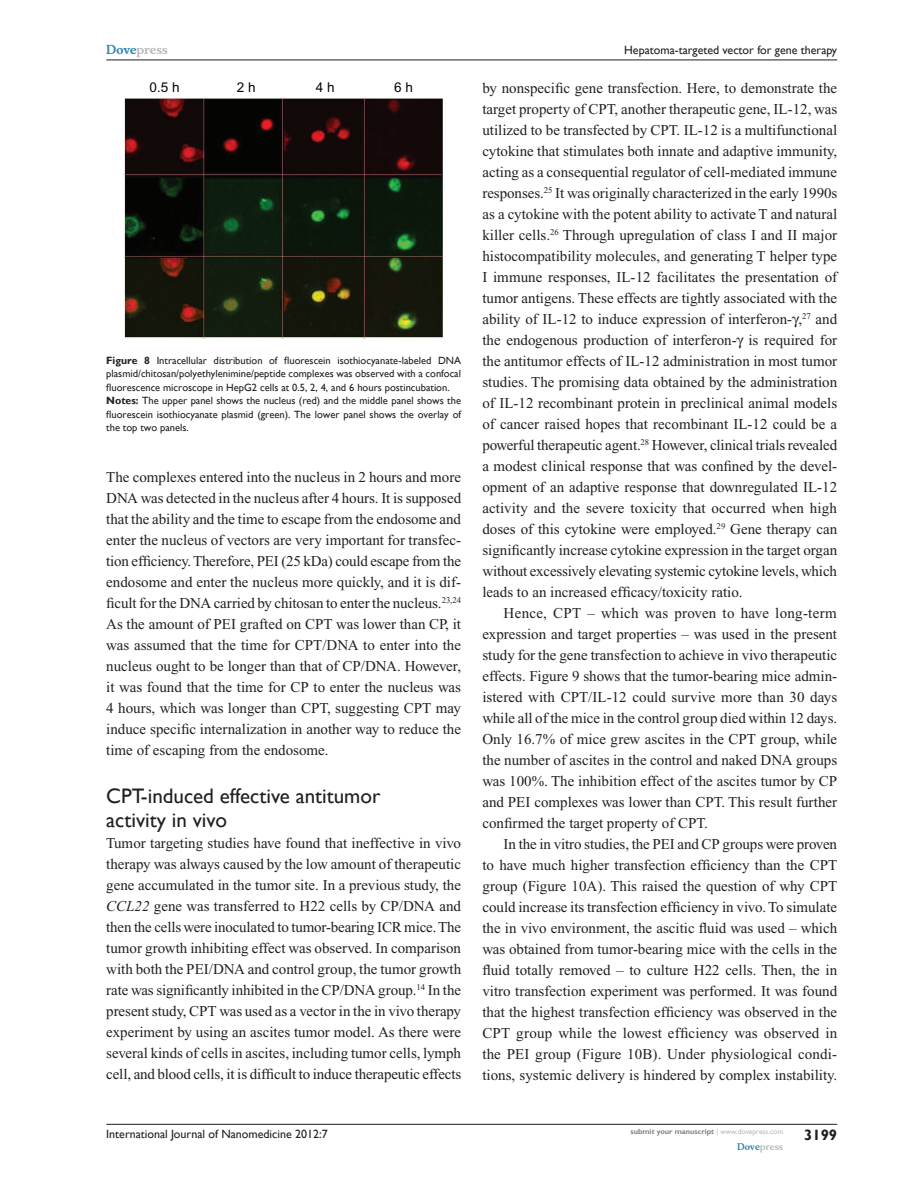
<style>
.page{position:relative;width:918px;height:1188px;background:#fff}
.page>*{position:absolute;margin:0;border:0;box-sizing:border-box;transform-origin:0 0}
.t1{font:21px/24px "Gill Sans";color:#231f20}
.TxF{font:15px/21px "Times New Roman";color:#231f20;text-align:justify}
.Tx{font:15px/21px "Times New Roman";color:#231f20;text-align:justify}
.t2{font:700 15px "Gill Sans";color:#231f20}
.t3{font:13.5px "Arial";color:#040503}
.t4{font:12px "Gill Sans";color:#231f20}
.t5{font:700 12px "Musee";color:#b8b9bc}
.FC{font:10.5px/13.5px "Gill Sans";color:#231f20;text-align:justify}
.FigSNRI{font:10.5px/13.5px "Gill Sans";color:#231f20;text-align:justify}
.t6{font:700 9px "Musee";color:#b8b9bc}
.t7{font:700 7.5px "Gill Sans";color:#808285}
.s1{color:#3485ae}
.s2{font-weight:700}
.s3{font-style:italic}
.s4{font-weight:400;color:#b8b9bc}
</style>
<div class="page">
<img style="left:123px;top:98px;width:323px;height:241px">
<hr style="left:106px;top:1124px;width:731px;height:1px;background:#231f20">
<hr style="left:106px;top:60px;width:731px;height:1px;background:#231f20">
<p class="t5" style="left:106px;top:43px;width:63px"><span class="s1">Dove</span>press</p>
<p class="t3" style="left:149px;top:80px;width:32px">0.5 h</p>
<p class="t3" style="left:237px;top:80px;width:20px">2 h</p>
<p class="t3" style="left:316px;top:80px;width:20px">4 h</p>
<p class="t3" style="left:394px;top:80px;width:20px">6 h</p>
<p class="FC" style="left:106px;top:354px;width:356px"><span class="s2">Figure 8</span> Intracellular distribution of fluorescein isothiocyanate-labeled DNA plasmid/chitosan/polyethylenimine/peptide complexes was observed with a confocal fluorescence microscope in HepG2 cells at 0.5, 2, 4, and 6 hours postincubation.</p>
<p class="FigSNRI" style="left:106px;top:394px;width:356px"><span class="s2">Notes:</span> The upper panel shows the nucleus (red) and the middle panel shows the fluorescein isothiocyanate plasmid (green). The lower panel shows the overlay of the top two panels.</p>
<p class="TxF" style="left:106px;top:467px;width:356px">The complexes entered into the nucleus in 2 hours and more DNA was detected in the nucleus after 4 hours. It is supposed that the ability and the time to escape from the endosome and enter the nucleus of vectors are very important for transfec&shy;tion efficiency. Therefore, PEI (25 kDa) could escape from the endosome and enter the nucleus more quickly, and it is dif&shy;ficult for the DNA carried by chitosan to enter the nucleus.<sup>23,24<br></sup>As the amount of PEI grafted on CPT was lower than CP, it was assumed that the time for CPT/DNA to enter into the nucleus ought to be longer than that of CP/DNA. However, it was found that the time for CP to enter the nucleus was 4 hours, which was longer than CPT, suggesting CPT may induce specific internalization in another way to reduce the time of escaping from the endosome.</p>
<h2 class="t1" style="left:106px;top:785px;width:276px">CPT-induced effective antitumor activity in vivo</h2>
<p class="TxF" style="left:106px;top:833px;width:357px">Tumor targeting studies have found that ineffective in vivo therapy was always caused by the low amount of therapeutic gene accumulated in the tumor site. In a previous study, the <span class="s3">CCL22</span> gene was transferred to H22 cells by CP/DNA and then the cells were inoculated to tumor-bearing ICR mice. The tumor growth inhibiting effect was observed. In comparison with both the PEI/DNA and control group, the tumor growth rate was significantly inhibited in the CP/DNA group.<sup>14</sup> In the present study, CPT was used as a vector in the in vivo therapy experiment by using an ascites tumor model. As there were several kinds of cells in ascites, including tumor cells, lymph cell, and blood cells, it is difficult to induce therapeutic effects</p>
<p class="t4" style="left:106px;top:1127px;width:223px">International Journal of Nanomedicine 2012:7</p>
<p class="t4" style="left:624px;top:43px;width:215px">Hepatoma-targeted vector for gene therapy</p>
<p class="TxF" style="left:482px;top:77px;width:357px">by nonspecific gene transfection. Here, to demonstrate the target property of CPT, another therapeutic gene, IL-12, was utilized to be transfected by CPT. IL-12 is a multifunctional cytokine that stimulates both innate and adaptive immunity, acting as a consequential regulator of cell-mediated immune responses.<sup>25</sup> It was originally characterized in the early 1990s as a cytokine with the potent ability to activate T and natural killer cells.<sup>26</sup> Through upregulation of class I and II major histocompatibility molecules, and generating T helper type I immune responses, IL-12 facilitates the presentation of tumor antigens. These effects are tightly associated with the ability of IL-12 to induce expression of interferon- ,<sup>27</sup> and the endogenous production of interferon- is required for the antitumor effects of IL-12 administration in most tumor studies. The promising data obtained by the administration of IL-12 recombinant protein in preclinical animal models of cancer raised hopes that recombinant IL-12 could be a powerful therapeutic agent.<sup>28</sup> However, clinical trials revealed a modest clinical response that was confined by the devel&shy;opment of an adaptive response that downregulated IL-12 activity and the severe toxicity that occurred when high doses of this cytokine were employed.<sup>29</sup> Gene therapy can significantly increase cytokine expression in the target organ without excessively elevating systemic cytokine levels, which leads to an increased efficacy/toxicity ratio.</p>
<p class="Tx" style="left:482px;top:602px;width:356px;text-indent:21px">Hence, CPT – which was proven to have long-term expression and target properties – was used in the present study for the gene transfection to achieve in vivo therapeutic effects. Figure 9 shows that the tumor-bearing mice admin&shy;istered with CPT/IL-12 could survive more than 30 days while all of the mice in the control group died within 12 days.<br>Only 16.7% of mice grew ascites in the CPT group, while the number of ascites in the control and naked DNA groups was 100%. The inhibition effect of the ascites tumor by CP and PEI complexes was lower than CPT. This result further confirmed the target property of CPT.</p>
<p class="Tx" style="left:482px;top:833px;width:356px;text-indent:21px">In the in vitro studies, the PEI and CP groups were proven to have much higher transfection efficiency than the CPT group (Figure 10A). This raised the question of why CPT could increase its transfection efficiency in vivo. To simulate the in vivo environment, the ascitic fluid was used – which was obtained from tumor-bearing mice with the cells in the fluid totally removed – to culture H22 cells. Then, the in vitro transfection experiment was performed. It was found that the highest transfection efficiency was observed in the CPT group while the lowest efficiency was observed in the PEI group (Figure 10B). Under physiological condi&shy;tions, systemic delivery is hindered by complex instability.</p>
<p class="t7" style="left:631px;top:1127px;width:154px">submit your manuscript <span class="s4">| www.dovepress.com</span></p>
<p class="t6" style="left:737px;top:1141px;width:48px"><span class="s1">Dove</span>press</p>
<p class="t2" style="left:804px;top:1126px;width:35px">3199</p>
</div>
